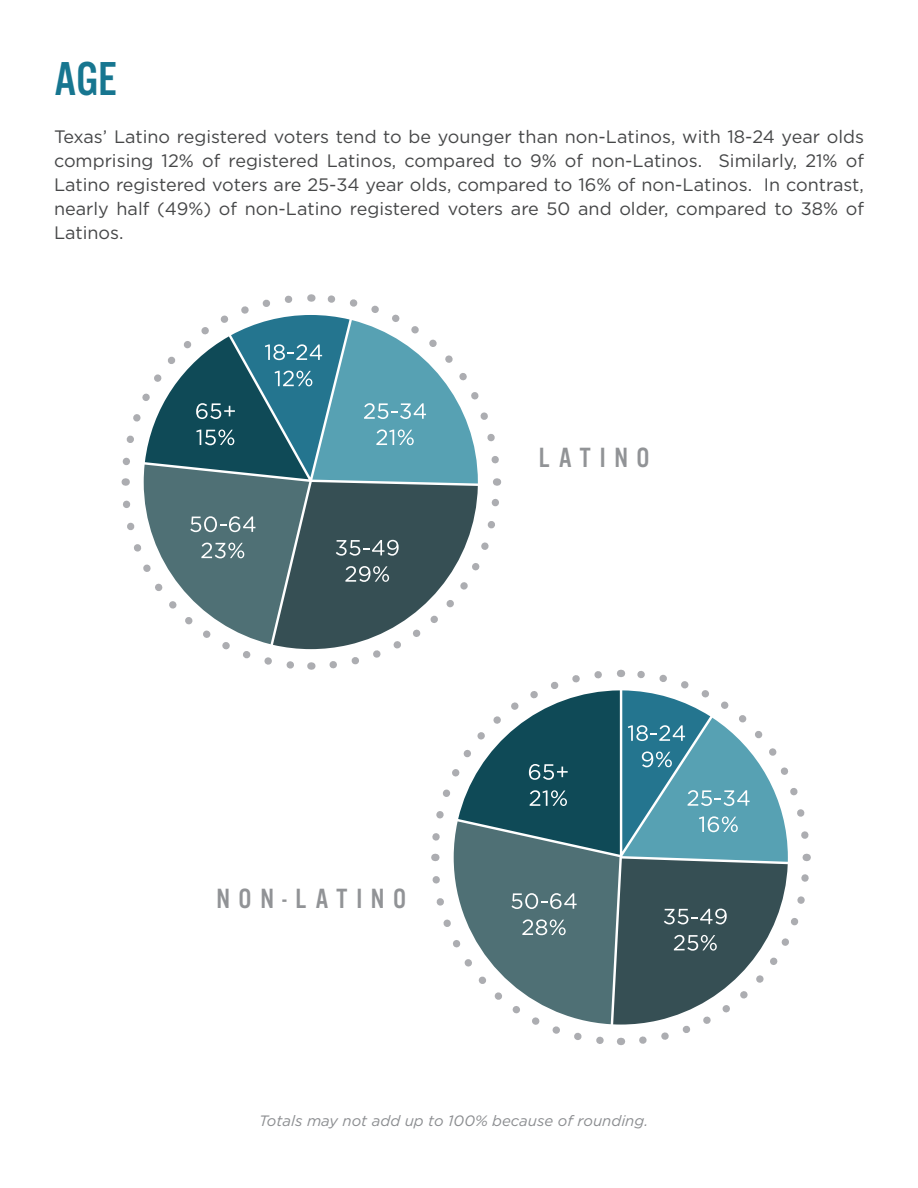
<style>
.page{position:relative;width:918px;height:1188px;background:#fff}
.page>*{position:absolute;margin:0;border:0;box-sizing:border-box;transform-origin:0 0}
.t1{font:49.5px "Alternate Got No 3 D";color:#177690}
.t2{font:28.95px "Alternate Got No 3 D";letter-spacing:.3em;color:#919396}
.t3{font:18px/24px "Gotham";color:#464748;text-align:justify}
.t4{font:italic 15px "Gotham";color:#8b8d90}
</style>
<div class="page">
<svg style="left:121px;top:294px;width:690px;height:752px"></svg>
<p class="t1" style="left:54px;top:52px;width:64px">AGE</p>
<p class="t3" style="left:54px;top:124px;width:812px">Texas’ Latino registered voters tend to be younger than non-Latinos, with 18-24 year olds comprising 12% of registered Latinos, compared to 9% of non-Latinos. Similarly, 21% of Latino registered voters are 25-34 year olds, compared to 16% of non-Latinos. In contrast, nearly half (49%) of non-Latino registered voters are 50 and older, compared to 38% of Latinos.</p>
<p class="t2" style="left:539px;top:443px;width:112px">LATINO</p>
<p class="t2" style="left:216px;top:884px;width:191px">NON-LATINO</p>
<p class="t4" style="left:259px;top:1113px;width:391px">Totals may not add up to 100% because of rounding.</p>
</div>
